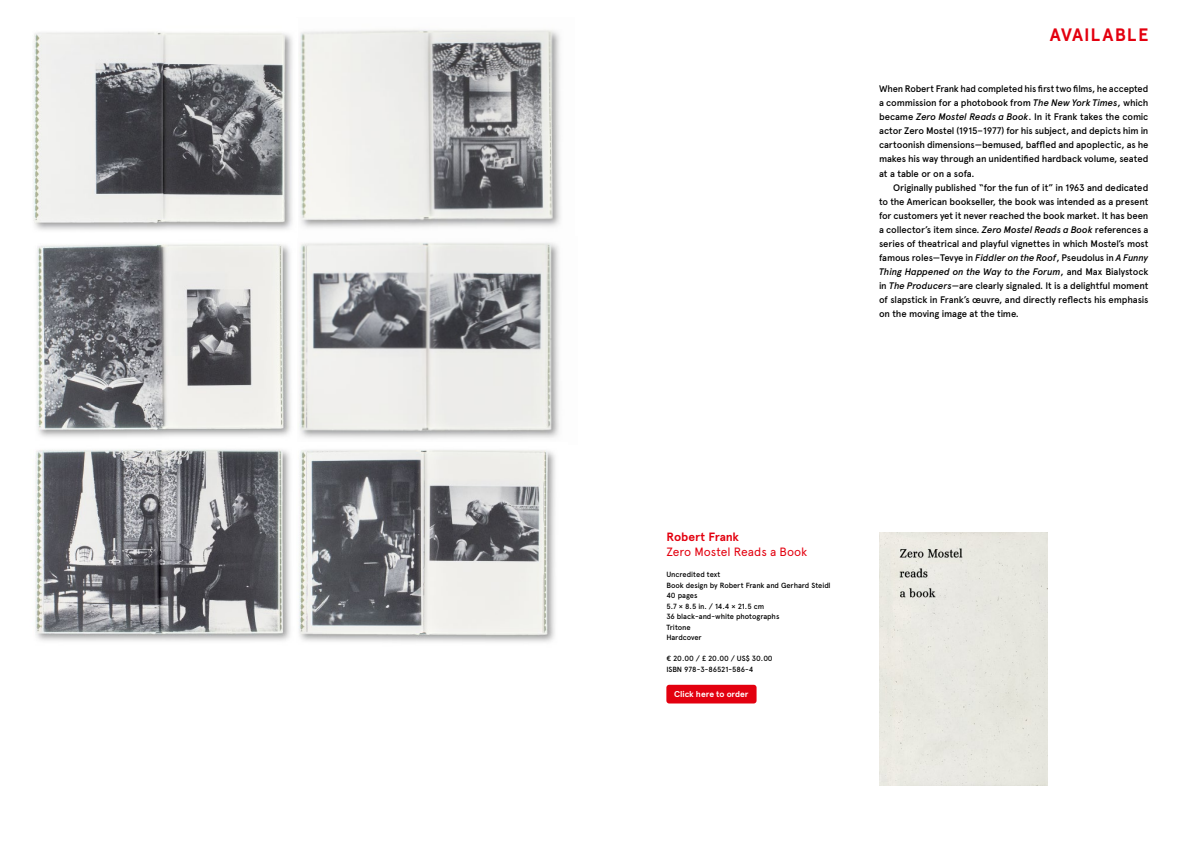
<style>
.page{position:relative;width:1191px;height:842px;background:#fff}
.page>*{position:absolute;margin:0;border:0;box-sizing:border-box;transform-origin:0 0}
.t1{font:700 18px "Apercu Pro";letter-spacing:.06em;color:#e3000f}
.t2{font:12px "Apercu Pro";letter-spacing:-.005em;color:#e3000f}
.t3{font:700 12px "Apercu Pro";letter-spacing:-.005em;color:#e3000f}
.t4{font:500 9.5px/14px "Apercu Pro";letter-spacing:-.015em;color:#000;text-align:justify}
.t5{font:700 8.5px "Apercu Pro";letter-spacing:-.005em;color:#fff}
.t6{font:500 7.5px/10.5px "Apercu Pro";letter-spacing:-.01em;color:#000}
.s1{font-style:italic}
</style>
<div class="page">
<div style="left:879px;top:533px;width:168px;height:252px;background:#e7e7e0"></div>
<img style="left:33px;top:29px;width:528px;height:201px">
<img style="left:37px;top:242px;width:522px;height:196px">
<img style="left:299px;top:450px;width:256px;height:192px">
<img style="left:35px;top:449px;width:256px;height:192px">
<div style="left:666px;top:685px;width:90px;height:18px;background:#e3000f;border-radius:3px"></div>
<h1 class="t1" style="left:1049px;top:21px;width:100px">AVAILABLE</h1>
<p class="t4" style="left:879px;top:81px;width:271px">When Robert Frank had completed his first two films, he accepted a commission for a photobook from <span class="s1">The New York Times</span>, which became <span class="s1">Zero Mostel Reads a Book</span>. In it Frank takes the comic actor Zero Mostel (1915–1977) for his subject, and depicts him in cartoonish dimensions—bemused, baffled and apoplectic, as he makes his way through an unidentified hardback volume, seated at a table or on a sofa.</p>
<p class="t4" style="left:879px;top:179px;width:271px;text-indent:14px">Originally published “for the fun of it” in 1963 and dedicated to the American bookseller, the book was intended as a present for customers yet it never reached the book market. It has been a collector’s item since. <span class="s1">Zero Mostel Reads a Book</span> references a series of theatrical and playful vignettes in which Mostel’s most famous roles—Tevye in <span class="s1">Fiddler on the Roof</span>, Pseudolus in <span class="s1">A Funny Thing Happened on the Way to the Forum</span>, and Max Bialystock in <span class="s1">The Producers</span>—are clearly signaled. It is a delightful moment of slapstick in Frank’s œuvre, and directly reflects his emphasis on the moving image at the time.</p>
<p class="t3" style="left:666px;top:528px;width:74px">Robert Frank</p>
<p class="t2" style="left:666px;top:543px;width:142px">Zero Mostel Reads a Book</p>
<p class="t6" style="left:666px;top:569px;width:166px">Uncredited text<br>Book design by Robert Frank and Gerhard Steidl<br>40 pages<br>5.7 × 8.5 in. / 14.4 × 21.5 cm<br>36 black-and-white photographs<br>Tritone<br>Hardcover</p>
<p class="t6" style="left:666px;top:653px;width:108px">€ 20.00 / £ 20.00 / US$ 30.00<br>ISBN 978-3-86521-586-4</p>
<p class="t5" style="left:674px;top:688px;width:76px">Click here to order</p>
</div>
